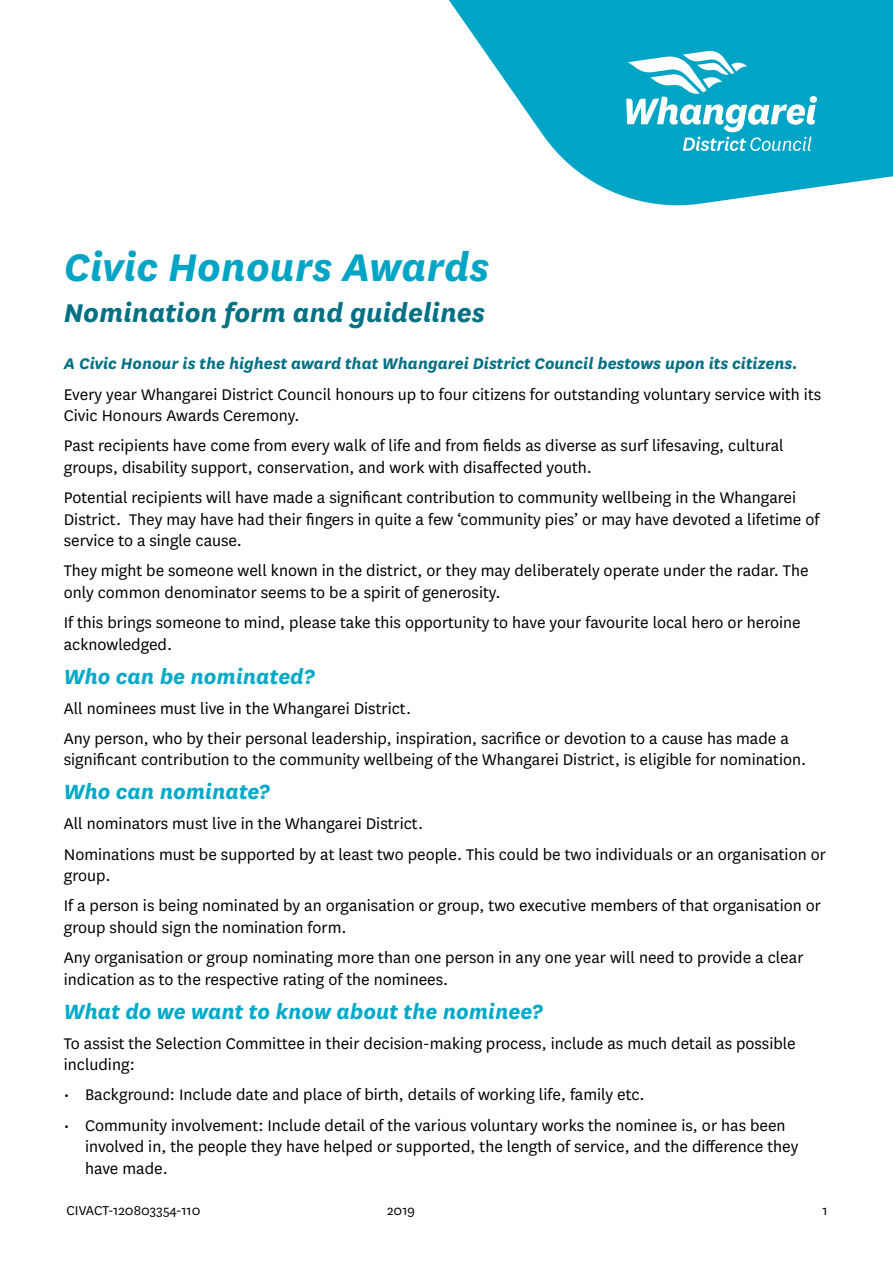
<style>
.page{position:relative;width:893px;height:1263px;background:#fff}
.page>*{position:absolute;margin:0;border:0;box-sizing:border-box;transform-origin:0 0}
.Heading_one{font:italic 700 45px "National";color:#00a4c4}
.Heading_two__change{font:italic 700 30px "National";color:#007083}
.Heading_three__chang{font:italic 700 24px "National";color:#00a9c8}
.Body_Text{font:18px/21.6px "National";color:#000}
.Heading_four__change{font:italic 700 18px "National";color:#007083}
.t1{font:15px "National";color:#000}
</style>
<div class="page">
<svg style="left:449px;top:0;width:444px;height:205px;fill:#00a4c4"></svg>
<svg style="left:626px;top:51px;width:191px;height:100px"></svg>
<h1 class="Heading_one" style="left:64px;top:236px;width:427px">Civic Honours Awards</h1>
<h2 class="Heading_two__change" style="left:64px;top:292px;width:423px">Nomination form and guidelines</h2>
<h4 class="Heading_four__change" style="left:64px;top:351px;width:735px">A Civic Honour is the highest award that Whangarei District Council bestows upon its citizens.</h4>
<p class="Body_Text" style="left:64px;top:382px;width:759px">Every year Whangarei District Council honours up to four citizens for outstanding voluntary service with its<br>Civic Honours Awards Ceremony.</p>
<p class="Body_Text" style="left:64px;top:434px;width:721px">Past recipients have come from every walk of life and from fields as diverse as surf lifesaving, cultural groups, disability support, conservation, and work with disaffected youth.</p>
<p class="Body_Text" style="left:64px;top:486px;width:757px">Potential recipients will have made a significant contribution to community wellbeing in the Whangarei<br>District. They may have had their fingers in quite a few ‘community pies’ or may have devoted a lifetime of service to a single cause.</p>
<p class="Body_Text" style="left:64px;top:559px;width:746px">They might be someone well known in the district, or they may deliberately operate under the radar. The only common denominator seems to be a spirit of generosity.</p>
<p class="Body_Text" style="left:64px;top:611px;width:738px">If this brings someone to mind, please take this opportunity to have your favourite local hero or heroine acknowledged.</p>
<h3 class="Heading_three__chang" style="left:64px;top:660px;width:252px">Who can be nominated?</h3>
<p class="Body_Text" style="left:64px;top:696px;width:349px">All nominees must live in the Whangarei District.</p>
<p class="Body_Text" style="left:64px;top:727px;width:744px">Any person, who by their personal leadership, inspiration, sacrifice or devotion to a cause has made a significant contribution to the community wellbeing of the Whangarei District, is eligible for nomination.</p>
<h3 class="Heading_three__chang" style="left:64px;top:775px;width:208px">Who can nominate?</h3>
<p class="Body_Text" style="left:64px;top:812px;width:361px">All nominators must live in the Whangarei District.</p>
<p class="Body_Text" style="left:64px;top:842px;width:764px">Nominations must be supported by at least two people. This could be two individuals or an organisation or group.</p>
<p class="Body_Text" style="left:64px;top:894px;width:759px">If a person is being nominated by an organisation or group, two executive members of that organisation or group should sign the nomination form.</p>
<p class="Body_Text" style="left:64px;top:946px;width:741px">Any organisation or group nominating more than one person in any one year will need to provide a clear indication as to the respective rating of the nominees.</p>
<h3 class="Heading_three__chang" style="left:64px;top:995px;width:480px">What do we want to know about the nominee?</h3>
<p class="Body_Text" style="left:64px;top:1032px;width:733px">To assist the Selection Committee in their decision-making process, include as much detail as possible including:</p>
<p class="Body_Text" style="left:64px;top:1083px;width:582px">• Background: Include date and place of birth, details of working life, family etc.</p>
<p class="Body_Text" style="left:85px;top:1113px;width:715px;text-indent:-21px">• Community involvement: Include detail of the various voluntary works the nominee is, or has been involved in, the people they have helped or supported, the length of service, and the difference they have made.</p>
<p class="t1" style="left:67px;top:1201px;width:135px">CIVACT-120803354-110</p>
<p class="t1" style="left:387px;top:1201px;width:30px">2019</p>
<p class="t1" style="left:823px;top:1201px;width:7px">1</p>
</div>
